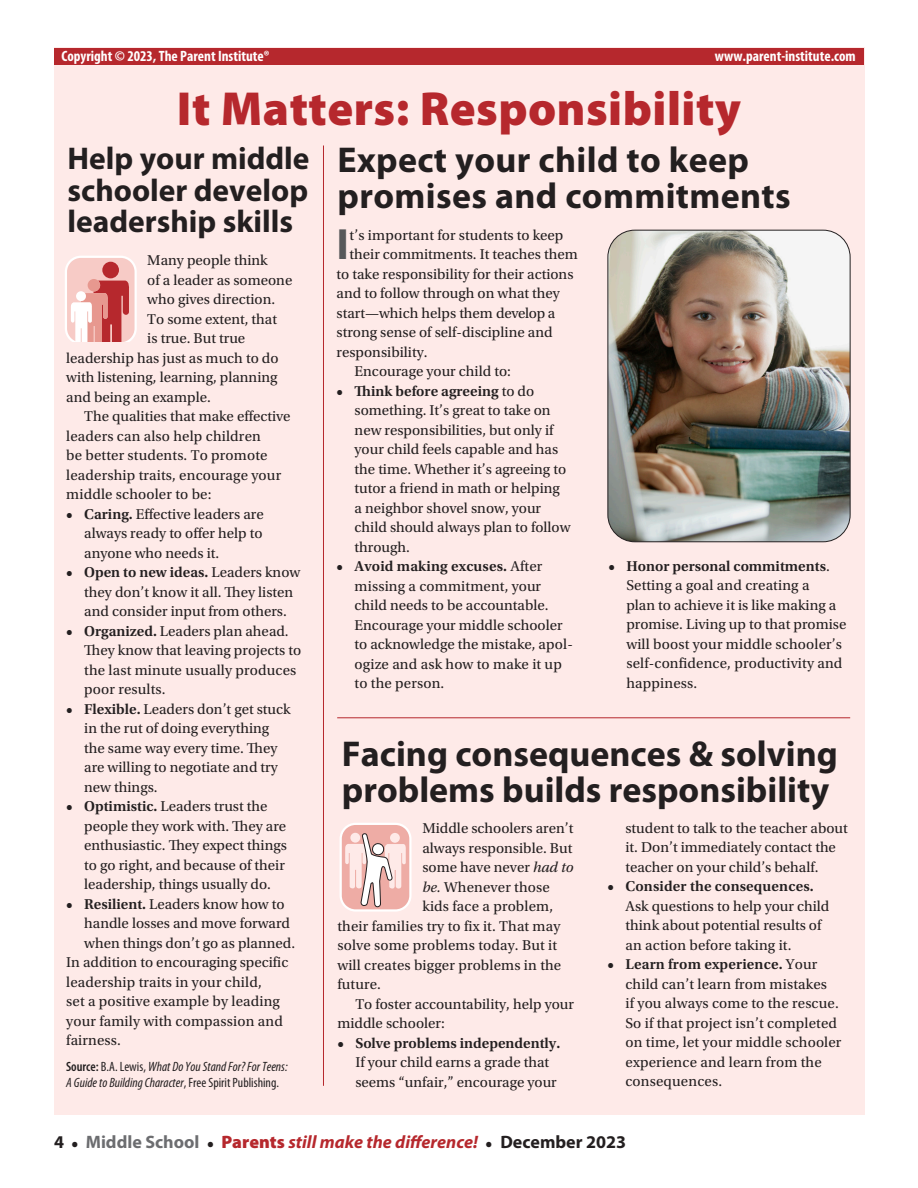
<style>
.page{position:relative;width:918px;height:1188px;background:#fff}
.page>*{position:absolute;margin:0;border:0;box-sizing:border-box;transform-origin:0 0}
.t1{font:900 48px "Myriad Pro";letter-spacing:.01em;color:#b6282d}
.t2{font:700 43.95px "Myriad Pro";color:#57585a}
.t3{font:700 36px/36px "Myriad Pro";color:#231f20}
.t4{font:700 31.5px/31.5px "Myriad Pro";color:#231f20;text-align:justify}
.t5{font:italic 700 18px "Myriad Pro";color:#b6282d}
.t6{font:15px/19.5px "Utopia Std";color:#231f20}
.t7{font:700 condensed 15px "Myriad Pro";color:#fff}
.t8{font:600 15px "Utopia Std";color:#231f20}
.t9{font:italic condensed 13.5px/16.5px "Myriad Pro";color:#231f20}
.s1{font-weight:600}
.s2{font-weight:600;font-style:normal}
.s3{font-style:normal}
.s4{font-style:italic}
.s5{font-style:normal;color:#231f20}
.s6{font-family:"Utopia Std";font-style:normal;font-size:15px;color:#231f20}
.s7{font-style:normal;color:#6c6d70}
.s8{font-weight:900;font-style:normal}
</style>
<div class="page">
<div style="left:54px;top:48px;width:810px;height:1067px;background:#feeae8"></div>
<hr style="left:337px;top:717px;width:513px;height:1px;background:#b6282d">
<hr style="left:323px;top:146px;width:1px;height:940px;background:#b6282d">
<svg style="left:65px;top:256px;width:72px;height:86px;background:#e6a6a4"></svg>
<svg style="left:340px;top:823px;width:72px;height:89px"></svg>
<div style="left:54px;top:49px;width:810px;height:16px;background:#b6282d"></div>
<img style="left:608px;top:230px;width:242px;height:312px">
<div style="left:608px;top:230px;width:242px;height:312px;border:1px solid #231f20;border-radius:27px"></div>
<p class="t7" style="left:62px;top:46px;width:210px">Copyright © 2023, The Parent Institute®</p>
<p class="t7" style="left:715px;top:46px;width:142px">www.parent-institute.com</p>
<h1 class="t1" style="left:177px;top:76px;width:566px">It Matters: Responsibility</h1>
<h3 class="t3" style="left:338px;top:141px;width:455px">Expect your child to keep promises and commitments</h3>
<h2 class="t2" style="left:337px;top:216px;width:14px">I</h2>
<p class="t6" style="left:350px;top:226px;width:215px">t’s important for students to keep</p>
<h3 class="t4" style="left:68px;top:142px;width:244px">Help your middle schooler develop leadership skills</h3>
<p class="t6" style="left:350px;top:245px;width:230px">their commitments. It teaches them</p>
<p class="t6" style="left:337px;top:265px;width:238px">to take responsibility for their actions</p>
<p class="t6" style="left:337px;top:284px;width:225px">and to follow through on what they</p>
<p class="t6" style="left:337px;top:304px;width:220px">start—which helps them develop a</p>
<p class="t6" style="left:337px;top:323px;width:217px">strong sense of self-discipline and</p>
<p class="t6" style="left:337px;top:343px;width:92px">responsibility.</p>
<p class="t6" style="left:355px;top:362px;width:158px">Encourage your child to:</p>
<p class="t6" style="left:355px;top:382px;width:217px;text-indent:-18px"><span class="s1">• Think before agreeing</span> to do something. It’s great to take on new responsibilities, but only if your child feels capable and has the time. Whether it’s agreeing to tutor a friend in math or helping a neighbor shovel snow, your child should always plan to follow through.</p>
<p class="t6" style="left:355px;top:557px;width:220px;text-indent:-18px"><span class="s1">• Avoid making excuses.</span> After missing a commitment, your child needs to be accountable.<br>Encourage your middle schooler to acknowledge the mistake, apol&shy;ogize and ask how to make it up to the person.</p>
<p class="t6" style="left:626px;top:556px;width:221px;text-indent:-18px"><span class="s1">• Honor personal commitments</span>.<br>Setting a goal and creating a<br>plan to achieve it is like making a promise. Living up to that promise will boost your middle schooler’s self-confidence, productivity and happiness.</p>
<p class="t6" style="left:147px;top:251px;width:122px">Many people think</p>
<p class="t6" style="left:147px;top:270px;width:147px">of a leader as someone</p>
<p class="t6" style="left:147px;top:290px;width:129px">who gives direction.</p>
<p class="t6" style="left:147px;top:309px;width:131px">To some extent, that</p>
<p class="t6" style="left:147px;top:329px;width:100px">is true. But true</p>
<p class="t6" style="left:66px;top:348px;width:214px">leadership has just as much to do</p>
<p class="t6" style="left:66px;top:368px;width:213px">with listening, learning, planning</p>
<p class="t6" style="left:66px;top:387px;width:146px">and being an example.</p>
<p class="t6" style="left:84px;top:407px;width:208px">The qualities that make effective</p>
<p class="t6" style="left:66px;top:426px;width:196px">leaders can also help children</p>
<p class="t6" style="left:66px;top:446px;width:203px">be better students. To promote</p>
<p class="t6" style="left:66px;top:465px;width:217px">leadership traits, encourage your</p>
<p class="t6" style="left:66px;top:485px;width:147px">middle schooler to be:</p>
<p class="t6" style="left:84px;top:504px;width:181px;text-align:justify;text-indent:-18px"><span class="s1">• Caring.</span> Effective leaders are always ready to offer help to anyone who needs it.</p>
<p class="t6" style="left:84px;top:563px;width:218px;text-indent:-18px"><span class="s1">• Open to new ideas.</span> Leaders know they don’t know it all. They listen and consider input from others.</p>
<p class="t6" style="left:84px;top:621px;width:219px;text-indent:-18px"><span class="s1">• Organized.</span> Leaders plan ahead.<br>They know that leaving projects to the last minute usually produces poor results.</p>
<p class="t6" style="left:84px;top:699px;width:208px;text-indent:-18px"><span class="s1">• Flexible.</span> Leaders don’t get stuck in the rut of doing everything the same way every time. They are willing to negotiate and try new things.</p>
<p class="t6" style="left:84px;top:797px;width:204px;text-indent:-18px"><span class="s1">• Optimistic.</span> Leaders trust the people they work with. They are enthusiastic. They expect things to go right, and because of their leadership, things usually do.</p>
<p class="t6" style="left:66px;top:894px;width:220px"><span class="s1">• Resilient.</span> Leaders know how to</p>
<p class="t6" style="left:84px;top:914px;width:207px">handle losses and move forward</p>
<p class="t6" style="left:84px;top:933px;width:212px">when things don’t go as planned.</p>
<p class="t6" style="left:66px;top:953px;width:224px">In addition to encouraging specific</p>
<p class="t6" style="left:66px;top:972px;width:197px">leadership traits in your child,</p>
<p class="t6" style="left:66px;top:992px;width:215px">set a positive example by leading</p>
<p class="t6" style="left:66px;top:1011px;width:218px">your family with compassion and</p>
<p class="t6" style="left:66px;top:1031px;width:56px">fairness.</p>
<p class="t9" style="left:66px;top:1058px;width:223px"><span class="s2">Source:</span> <span class="s3">B.A. Lewis,</span> What Do You Stand For? For Teens:<br>A Guide to Building Character<span class="s3">, Free Spirit Publishing.</span></p>
<h3 class="t3" style="left:342px;top:735px;width:497px">Facing consequences &amp; solving problems builds responsibility</h3>
<p class="t6" style="left:422px;top:819px;width:153px">Middle schoolers aren’t</p>
<p class="t6" style="left:422px;top:838px;width:151px">always responsible. But</p>
<p class="t6" style="left:422px;top:858px;width:153px">some have never <span class="s4">had to</span></p>
<p class="t6" style="left:422px;top:877px;width:129px"><span class="s4">be.</span> Whenever those</p>
<p class="t6" style="left:422px;top:897px;width:132px">kids face a problem,</p>
<p class="t6" style="left:337px;top:916px;width:225px">their families try to fix it. That may</p>
<p class="t6" style="left:337px;top:936px;width:221px">solve some problems today. But it</p>
<p class="t6" style="left:337px;top:955px;width:225px">will creates bigger problems in the</p>
<p class="t6" style="left:337px;top:975px;width:45px">future.</p>
<p class="t6" style="left:355px;top:994px;width:220px">To foster accountability, help your</p>
<p class="t6" style="left:337px;top:1014px;width:109px">middle schooler:</p>
<p class="t8" style="left:337px;top:1034px;width:224px">• Solve problems independently.</p>
<p class="t6" style="left:355px;top:1053px;width:203px">If your child earns a grade that seems “unfair,” encourage your</p>
<p class="t6" style="left:625px;top:818px;width:224px">student to talk to the teacher about it. Don’t immediately contact the teacher on your child’s behalf.</p>
<p class="t8" style="left:608px;top:878px;width:208px">• Consider the consequences.</p>
<p class="t6" style="left:626px;top:896px;width:205px">Ask questions to help your child think about potential results of an action before taking it.</p>
<p class="t6" style="left:626px;top:955px;width:218px;text-indent:-18px"><span class="s1">• Learn from experience.</span> Your child can’t learn from mistakes<br>if you always come to the rescue.<br>So if that project isn’t completed on time, let your middle schooler experience and learn from the consequences.</p>
<p class="t5" style="left:54px;top:1130px;width:574px"><span class="s5">4</span> <span class="s6">•</span> <span class="s7">Middle School</span> <span class="s6">•</span> <span class="s8">Parents</span> still make the difference! <span class="s6">•</span> <span class="s5">December 2023</span></p>
</div>
